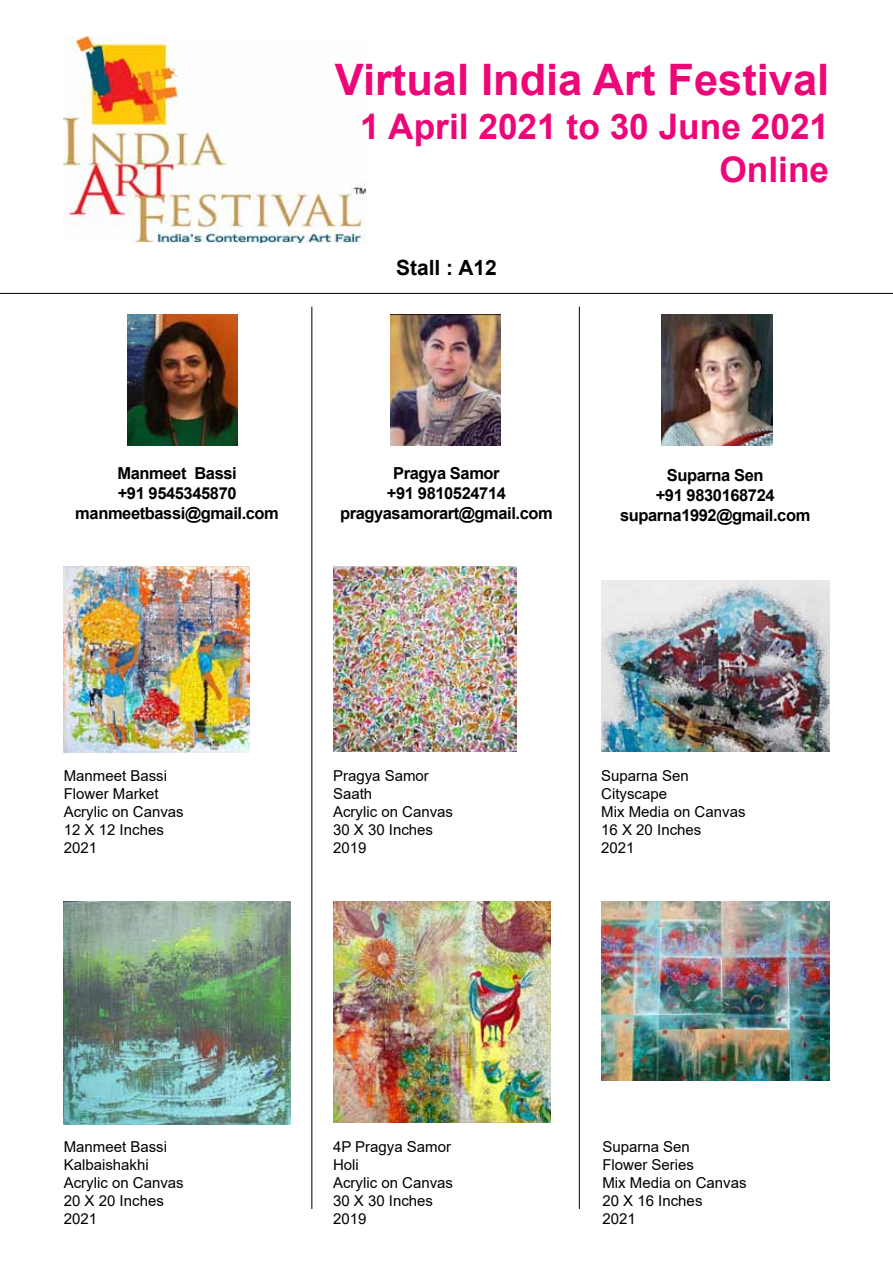
<style>
.page{position:relative;width:893px;height:1263px;background:#fff}
.page>*{position:absolute;margin:0;border:0;box-sizing:border-box;transform-origin:0 0}
.t1{font:700 43.35px "Arial";color:#ed0677}
.t2{font:700 35.25px/43.5px "Arial";color:#ed0677;text-align:right}
.t3{font:700 21px "Arial";color:#000}
.t4{font:700 16.5px/19.8px "Arial";letter-spacing:-.025em;color:#000;text-align:center}
.t5{font:15px/18px "Arial";color:#000}
</style>
<div class="page">
<img style="left:64px;top:36px;width:301px;height:207px">
<hr style="left:0;top:293px;width:893px;height:1px;background:#000">
<hr style="left:311px;top:307px;width:1px;height:902px;background:#000">
<hr style="left:579px;top:307px;width:1px;height:902px;background:#000">
<img style="left:127px;top:315px;width:111px;height:130px">
<img style="left:390px;top:315px;width:111px;height:130px">
<img style="left:661px;top:315px;width:111px;height:130px">
<img style="left:64px;top:567px;width:186px;height:185px">
<img style="left:64px;top:901px;width:227px;height:223px">
<img style="left:333px;top:567px;width:184px;height:185px">
<img style="left:333px;top:901px;width:218px;height:221px">
<img style="left:601px;top:901px;width:228px;height:179px">
<img style="left:601px;top:580px;width:228px;height:172px">
<h1 class="t1" style="left:335px;top:50px;width:496px">Virtual India Art Festival</h1>
<h2 class="t2" style="left:360px;top:105px;width:470px">1 April 2021 to 30 June 2021<br>Online</h2>
<h3 class="t3" style="left:396px;top:252px;width:102px">Stall : A12</h3>
<p class="t4" style="left:75px;top:463px;width:205px">Manmeet Bassi<br>+91 9545345870 manmeetbassi@gmail.com</p>
<p class="t4" style="left:340px;top:463px;width:214px">Pragya Samor<br>+91 9810524714 pragyasamorart@gmail.com</p>
<p class="t4" style="left:620px;top:465px;width:192px">Suparna Sen<br>+91 9830168724 suparna1992@gmail.com</p>
<p class="t5" style="left:64px;top:766px;width:122px">Manmeet Bassi<br>Flower Market<br>Acrylic on Canvas<br>12 X 12 Inches<br>2021</p>
<p class="t5" style="left:64px;top:1138px;width:122px">Manmeet Bassi<br>Kalbaishakhi<br>Acrylic on Canvas<br>20 X 20 Inches<br>2021</p>
<p class="t5" style="left:333px;top:766px;width:122px">Pragya Samor<br>Saath<br>Acrylic on Canvas<br>30 X 30 Inches<br>2019</p>
<p class="t5" style="left:333px;top:1138px;width:122px">4P Pragya Samor<br>Holi<br>Acrylic on Canvas<br>30 X 30 Inches<br>2019</p>
<p class="t5" style="left:601px;top:766px;width:146px">Suparna Sen<br>Cityscape<br>Mix Media on Canvas<br>16 X 20 Inches<br>2021</p>
<p class="t5" style="left:602px;top:1138px;width:146px">Suparna Sen<br>Flower Series<br>Mix Media on Canvas<br>20 X 16 Inches<br>2021</p>
</div>
